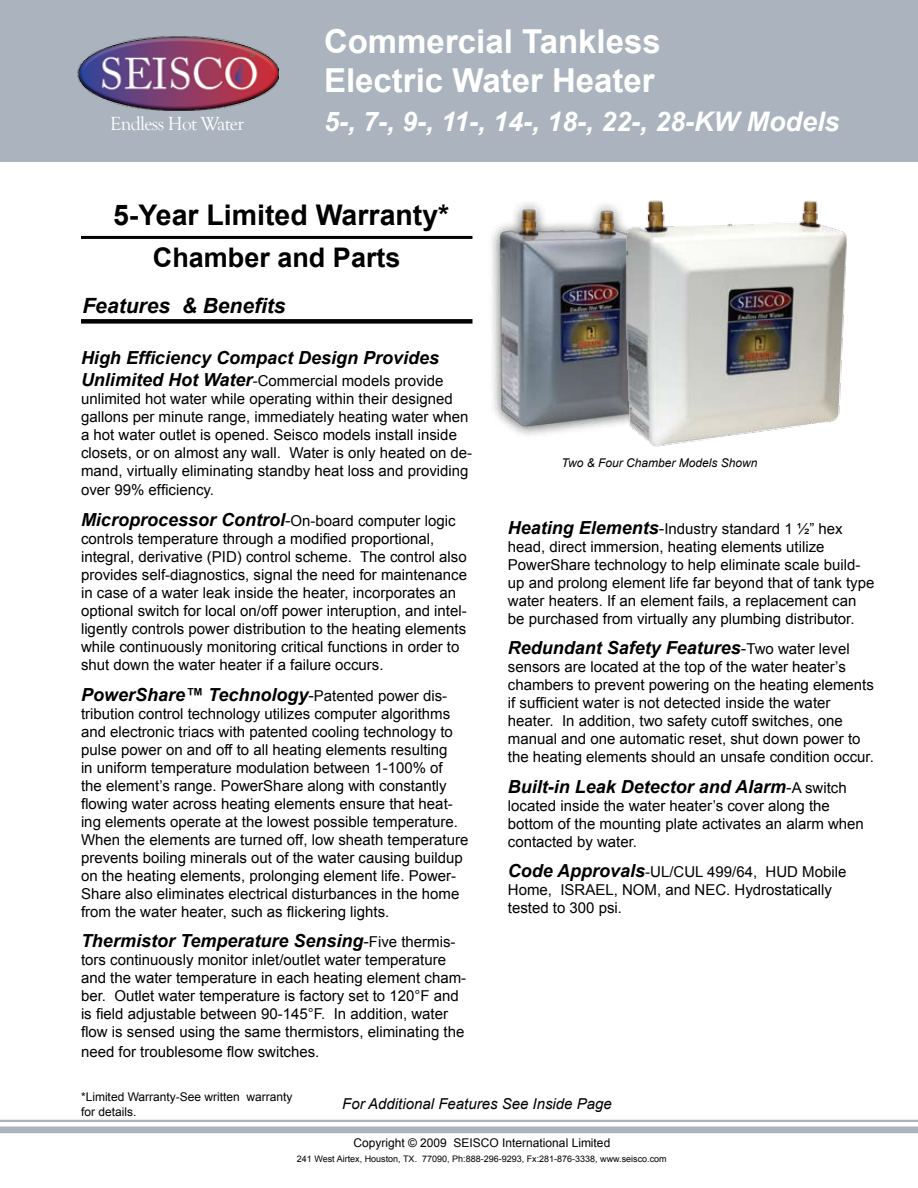
<style>
.page{position:relative;width:918px;height:1188px;background:#fff}
.page>*{position:absolute;margin:0;border:0;box-sizing:border-box;transform-origin:0 0}
.t1{font:700 33px/39.6px "Arial";color:#fff}
.t2{font:700 28.5px "Arial";color:#000}
.t3{font:italic 700 27px "Arial";color:#fff}
.t4{font:700 27px "Arial";color:#000}
.t5{font:italic 700 21px "Arial";color:#000}
.t6{font:19.5px "Goudy Old Style T";letter-spacing:-.035em;color:#fff}
.t7{font:italic 700 18px "Arial";color:#000}
.t8{font:15px/18px "Arial";color:#000}
.t9{font:italic 15px "Arial";color:#000}
.t10{font:12px/14.4px "Arial";color:#000}
.t11{font:italic 12px "Arial";color:#000}
.t12{font:9px "Arial";color:#000}
.s1{font-weight:700;font-style:italic;font-size:18px}
.s2{font-weight:400;font-style:normal;font-size:16.5px}
.s3{font-weight:400;font-style:normal;font-size:15px}
.s4{font-size:16.5px}
</style>
<div class="page">
<div style="left:0;top:0;width:918px;height:162px;background:#aab3be"></div>
<hr style="left:0;top:1120px;width:918px;height:2px;background:#aab3be">
<div style="left:0;top:1127px;width:918px;height:6px;background:#aab3be"></div>
<div style="left:81px;top:319px;width:391px;height:5px;background:#000"></div>
<hr style="left:81px;top:236px;width:391px;height:3px;background:#000">
<img style="left:77px;top:36px;width:201px;height:75px">
<img style="left:470px;top:203px;width:140px;height:233px">
<img style="left:610px;top:200px;width:237px;height:247px">
<h3 class="t6" style="left:110px;top:113px;width:136px">Endless Hot Water</h3>
<h1 class="t1" style="left:324px;top:22px;width:338px">Commercial Tankless<br>Electric Water Heater</h1>
<h3 class="t3" style="left:324px;top:104px;width:517px">5-, 7-, 9-, 11-, 14-, 18-, 22-, 28-KW Models</h3>
<h2 class="t2" style="left:113px;top:196px;width:338px">5-Year Limited Warranty*</h2>
<h3 class="t4" style="left:153px;top:240px;width:249px">Chamber and Parts</h3>
<h3 class="t5" style="left:82px;top:292px;width:205px">Features &amp; Benefits</h3>
<p class="t7" style="left:81px;top:346px;width:360px">High Efficiency Compact Design Provides</p>
<p class="t8" style="left:81px;top:371px;width:393px"><span class="s1">Unlimited Hot Water</span>-Commercial models provide unlimited hot water while operating within their designed gallons per minute range, immediately heating water when a hot water outlet is opened. Seisco models install inside closets, or on almost any wall. Water is only heated on de&shy;mand, virtually eliminating standby heat loss and providing</p>
<p class="t8" style="left:81px;top:481px;width:135px">over 99% efficiency.</p>
<p class="t7" style="left:81px;top:508px;width:376px">Microprocessor Control<span class="s2">-</span><span class="s3">On-board computer logic</span></p>
<p class="t8" style="left:81px;top:530px;width:388px">controls temperature through a modified proportional, integral, derivative (PID) control scheme. The control also provides self-diagnostics, signal the need for maintenance in case of a water leak inside the heater, incorporates an optional switch for local on/off power interuption, and intel&shy;ligently controls power distribution to the heating elements while continuously monitoring critical functions in order to shut down the water heater if a failure occurs.</p>
<p class="t7" style="left:81px;top:683px;width:368px">PowerShare™ Technology<span class="s2">-</span><span class="s3">Patented power dis-</span></p>
<p class="t8" style="left:81px;top:704px;width:389px">tribution control technology utilizes computer algorithms and electronic triacs with patented cooling technology to pulse power on and off to all heating elements resulting<br>in uniform temperature modulation between 1-100% of<br>the element’s range. PowerShare along with constantly flowing water across heating elements ensure that heat&shy;ing elements operate at the lowest possible temperature.<br>When the elements are turned off, low sheath temperature prevents boiling minerals out of the water causing buildup on the heating elements, prolonging element life. Power-Share also eliminates electrical disturbances in the home from the water heater, such as flickering lights.</p>
<p class="t7" style="left:81px;top:929px;width:376px">Thermistor Temperature Sensing<span class="s2">-</span><span class="s3">Five thermis-</span></p>
<p class="t8" style="left:81px;top:951px;width:387px">tors continuously monitor inlet/outlet water temperature and the water temperature in each heating element cham&shy;ber. Outlet water temperature is factory set to 120°F and is field adjustable between 90-145°F. In addition, water flow is sensed using the same thermistors, eliminating the</p>
<p class="t8" style="left:81px;top:1043px;width:240px">need for troublesome flow switches.</p>
<p class="t11" style="left:562px;top:455px;width:197px">Two &amp; Four Chamber Models Shown</p>
<p class="t8" style="left:508px;top:519px;width:368px"><span class="s1">Heating Elements</span><span class="s4">-</span>Industry standard 1 ½” hex head, direct immersion, heating elements utilize PowerShare technology to help eliminate scale build&shy;up and prolong element life far beyond that of tank type water heaters. If an element fails, a replacement can be purchased from virtually any plumbing distributor.</p>
<p class="t7" style="left:508px;top:636px;width:343px">Redundant Safety Features<span class="s2">-</span><span class="s3">Two water level</span></p>
<p class="t8" style="left:508px;top:658px;width:368px">sensors are located at the top of the water heater’s chambers to prevent powering on the heating elements if sufficient water is not detected inside the water heater. In addition, two safety cutoff switches, one manual and one automatic reset, shut down power to the heating elements should an unsafe condition occur.</p>
<p class="t7" style="left:508px;top:775px;width:340px">Built-in Leak Detector and Alarm<span class="s2">-</span><span class="s3">A switch</span></p>
<p class="t8" style="left:508px;top:797px;width:358px">located inside the water heater’s cover along the bottom of the mounting plate activates an alarm when contacted by water.</p>
<p class="t8" style="left:508px;top:863px;width:340px"><span class="s1">Code Approvals</span>-UL/CUL 499/64, HUD Mobile<br>Home, ISRAEL, NOM, and NEC. Hydrostatically tested to 300 psi.</p>
<p class="t10" style="left:81px;top:1090px;width:213px">*Limited Warranty-See written warranty for details.</p>
<p class="t9" style="left:342px;top:1094px;width:271px">For Additional Features See Inside Page</p>
<p class="t10" style="left:353px;top:1136px;width:258px">Copyright © 2009 SEISCO International Limited</p>
<p class="t12" style="left:297px;top:1153px;width:371px">241 West Airtex, Houston, TX. 77090, Ph:888-296-9293, Fx:281-876-3338, www.seisco.com</p>
</div>
